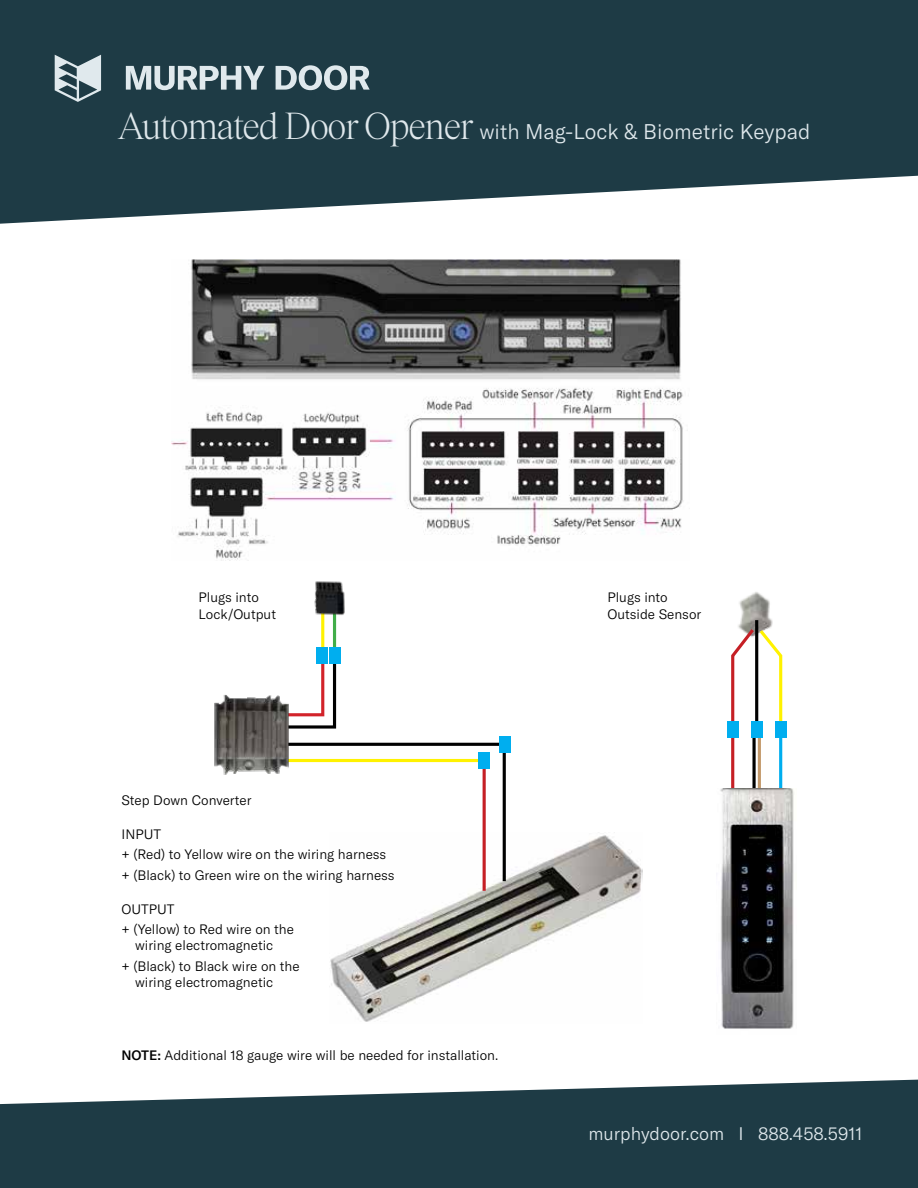
<style>
.page{position:relative;width:918px;height:1188px;background:#fff}
.page>*{position:absolute;margin:0;border:0;box-sizing:border-box;transform-origin:0 0}
.t1{font:300 21px "GT America";color:#dfe8ec}
.t2{font:300 18px "GT America";color:#dfe8ec}
.t3{font:300 13.5px/20.4px "GT America";color:#000}
.s1{font-family:"Items";font-size:39px}
.s2{font-weight:500}
</style>
<div class="page">
<svg style="left:0;top:1080px;width:918px;height:108px;background:#365059"></svg>
<img style="left:738px;top:592px;width:35px;height:34px">
<img style="left:330px;top:832px;width:312px;height:190px">
<img style="left:172px;top:260px;width:516px;height:301px">
<svg style="left:301px;top:654px;width:36px;height:75px"></svg>
<hr style="left:321px;top:612px;width:3px;height:43px;background:#fff200">
<hr style="left:333px;top:612px;width:3px;height:43px;background:#41ad49">
<div style="left:317px;top:647px;width:11px;height:17px;background:#00aeef"></div>
<div style="left:329px;top:647px;width:12px;height:17px;background:#00aeef"></div>
<svg style="left:301px;top:742px;width:206px;height:142px"></svg>
<img style="left:214px;top:694px;width:87px;height:81px">
<img style="left:314px;top:581px;width:31px;height:38px">
<div style="left:499px;top:736px;width:11px;height:17px;background:#00aeef"></div>
<hr style="left:483px;top:757px;width:3px;height:134px;background:#c51f25">
<svg style="left:752px;top:738px;width:4px;height:50px"></svg>
<hr style="left:755px;top:620px;width:3px;height:111px;background:#000">
<hr style="left:758px;top:736px;width:3px;height:149px;background:#c49a6c">
<div style="left:478px;top:752px;width:12px;height:17px;background:#00aeef"></div>
<hr style="left:731px;top:736px;width:3px;height:149px;background:#c51f25">
<div style="left:727px;top:721px;width:11px;height:17px;background:#00aeef"></div>
<hr style="left:779px;top:736px;width:3px;height:149px;background:#00aeef">
<svg style="left:731px;top:626px;width:52px;height:112px"></svg>
<div style="left:775px;top:721px;width:11px;height:17px;background:#00aeef"></div>
<img style="left:720px;top:788px;width:74px;height:241px">
<svg style="left:0;top:0;width:918px;height:224px;background:#375159"></svg>
<svg style="left:126px;top:66px;width:139px;height:24px;background:#86989f"></svg>
<svg style="left:276px;top:65px;width:94px;height:25px;background:#85979e"></svg>
<svg style="left:55px;top:55px;width:46px;height:47px;background:#82949b"></svg>
<h1 class="t1" style="left:118px;top:119px;width:693px"><span class="s1">Automated Door Opener</span> with Mag-Lock &amp; Biometric Keypad</h1>
<p class="t3" style="left:199px;top:590px;width:79px;line-height:16.2px">Plugs into<br>Lock/Output</p>
<p class="t3" style="left:607px;top:590px;width:95px;line-height:16.2px">Plugs into<br>Outside Sensor</p>
<p class="t3" style="left:121px;top:790px;width:132px">Step Down Converter</p>
<p class="t3" style="left:121px;top:824px;width:275px">INPUT<br>+ (Red) to Yellow wire on the wiring harness + (Black) to Green wire on the wiring harness</p>
<p class="t3" style="left:121px;top:899px;width:174px">OUTPUT<br>+ (Yellow) to Red wire on the</p>
<p class="t3" style="left:121px;top:935px;width:180px;text-indent:14px">wiring electromagnetic<br>+ (Black) to Black wire on the</p>
<p class="t3" style="left:135px;top:972px;width:140px">wiring electromagnetic</p>
<p class="t3" style="left:121px;top:1045px;width:378px"><span class="s2">NOTE:</span> Additional 18 gauge wire will be needed for installation.</p>
<h2 class="t2" style="left:588px;top:1123px;width:276px">murphydoor.com I 888.458.5911</h2>
</div>
